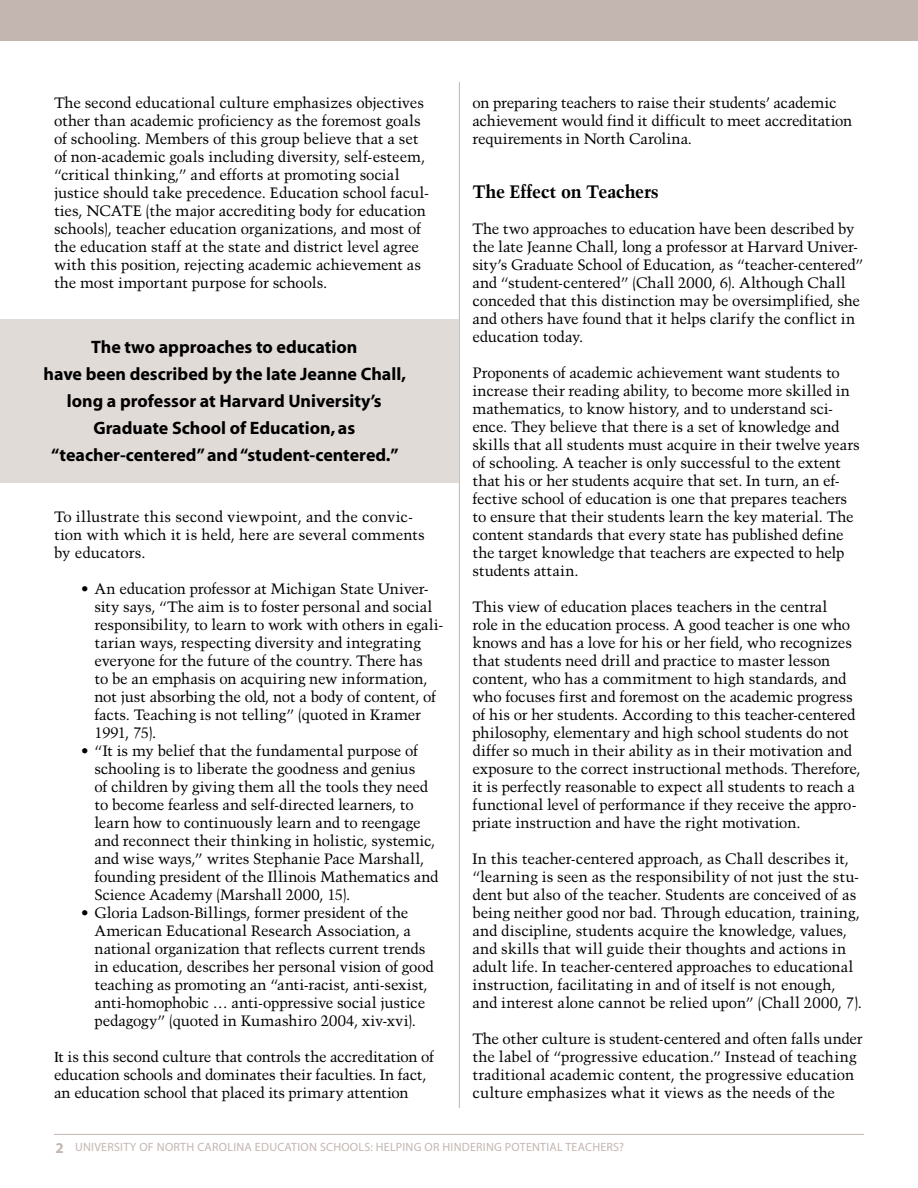
<style>
.page{position:relative;width:918px;height:1188px;background:#fff}
.page>*{position:absolute;margin:0;border:0;box-sizing:border-box;transform-origin:0 0}
.t1{font:700 18px/27px "Myriad";color:#000;text-align:center}
.t2{font:700 18px "Trump Mediaeval";letter-spacing:-.01em;color:#000}
.t3{font:15px/18px "Trump Mediaeval";letter-spacing:-.01em;color:#000}
.t4{font:12px "Myriad Pro";letter-spacing:.02em;color:#c3b6b1}
.s1{font-family:"Times"}
.s2{font-weight:700;font-size:15px}
</style>
<div class="page">
<hr style="left:54px;top:1134px;width:810px;height:1px;background:#c3b6b1">
<div style="left:0;top:0;width:918px;height:40px;background:#c3b6b1"></div>
<hr style="left:459px;top:82px;width:1px;height:1026px;background:#c3b6b1">
<div style="left:0;top:319px;width:459px;height:164px;background:#e1dbd8"></div>
<p class="t3" style="left:54px;top:94px;width:377px">The second educational culture emphasizes objectives other than academic proficiency as the foremost goals of schooling. Members of this group believe that a set of non-academic goals including diversity, self-esteem, “critical thinking,” and efforts at promoting social justice should take precedence. Education school facul&shy;ties, NCATE (the major accrediting body for education schools), teacher education organizations, and most of the education staff at the state and district level agree with this position, rejecting academic achievement as the most important purpose for schools.</p>
<p class="t1" style="left:44px;top:334px;width:364px">The two approaches to education<br>have been described by the late Jeanne Chall, long a professor at Harvard University’s Graduate School of Education, as “teacher-centered” and “student-centered.”</p>
<p class="t3" style="left:54px;top:508px;width:372px">To illustrate this second viewpoint, and the convic&shy;tion with which it is held, here are several comments by educators.</p>
<p class="t3" style="left:94px;top:580px;width:350px;text-indent:-14px">• An education professor at Michigan State Univer&shy;sity says, “The aim is to foster personal and social responsibility, to learn to work with others in egali&shy;tarian ways, respecting diversity and integrating everyone for the future of the country. There has<br>to be an emphasis on acquiring new information, not just absorbing the old, not a body of content, of facts. Teaching is not telling” (quoted in Kramer 1991, 75).</p>
<p class="t3" style="left:94px;top:742px;width:346px;text-indent:-14px">• “It is my belief that the fundamental purpose of schooling is to liberate the goodness and genius<br>of children by giving them all the tools they need to become fearless and self-directed learners, to learn how to continuously learn and to reengage and reconnect their thinking in holistic, systemic, and wise ways,” writes Stephanie Pace Marshall, founding president of the Illinois Mathematics and Science Academy (Marshall 2000, 15).</p>
<p class="t3" style="left:94px;top:904px;width:341px;text-indent:-14px">• Gloria Ladson-Billings, former president of the American Educational Research Association, a national organization that reflects current trends in education, describes her personal vision of good teaching as promoting an “anti-racist, anti-sexist, anti-homophobic … anti-oppressive social justice pedagogy” (quoted in Kumashiro 2004, xiv-xvi).</p>
<p class="t3" style="left:54px;top:1048px;width:382px"><span class="s1">I</span>t is this second culture that controls the accreditation of education schools and dominates their faculties. In fact, an education school that placed its primary attention</p>
<p class="t3" style="left:472px;top:94px;width:381px">on preparing teachers to raise their students’ academic achievement would find it difficult to meet accreditation requirements in North Carolina.</p>
<p class="t2" style="left:472px;top:180px;width:188px">The Effect on Teachers</p>
<p class="t3" style="left:472px;top:220px;width:393px">The two approaches to education have been described by the late Jeanne Chall, long a professor at Harvard Univer&shy;sity’s Graduate School of Education, as “teacher-centered” and “student-centered” (Chall 2000, 6). Although Chall conceded that this distinction may be oversimplified, she and others have found that it helps clarify the conflict in education today.</p>
<p class="t3" style="left:472px;top:364px;width:389px">Proponents of academic achievement want students to increase their reading ability, to become more skilled in mathematics, to know history, and to understand sci&shy;ence. They believe that there is a set of knowledge and skills that all students must acquire in their twelve years of schooling. A teacher is only successful to the extent that his or her students acquire that set. In turn, an ef&shy;fective school of education is one that prepares teachers to ensure that their students learn the key material. The content standards that every state has published define the target knowledge that teachers are expected to help students attain.</p>
<p class="t3" style="left:472px;top:598px;width:390px">This view of education places teachers in the central<br>role in the education process. A good teacher is one who knows and has a love for his or her field, who recognizes that students need drill and practice to master lesson content, who has a commitment to high standards, and who focuses first and foremost on the academic progress of his or her students. According to this teacher-centered philosophy, elementary and high school students do not differ so much in their ability as in their motivation and exposure to the correct instructional methods. Therefore, it is perfectly reasonable to expect all students to reach a functional level of performance if they receive the appro&shy;priate instruction and have the right motivation.</p>
<p class="t3" style="left:472px;top:850px;width:391px">In this teacher-centered approach, as Chall describes it, “learning is seen as the responsibility of not just the stu&shy;dent but also of the teacher. Students are conceived of as being neither good nor bad. Through education, training, and discipline, students acquire the knowledge, values, and skills that will guide their thoughts and actions in adult life. In teacher-centered approaches to educational instruction, facilitating in and of itself is not enough, and interest alone cannot be relied upon” (Chall 2000, 7).</p>
<p class="t3" style="left:472px;top:1030px;width:392px">The other culture is student-centered and often falls under the label of “progressive education.” Instead of teaching traditional academic content, the progressive education culture emphasizes what it views as the needs of the</p>
<p class="t4" style="left:56px;top:1140px;width:570px"><span class="s2">2</span> UNIVERSITY OF NORTH CAROLINA EDUCATION SCHOOLS: HELPING OR HINDERING POTENTIAL TEACHERS?</p>
</div>
